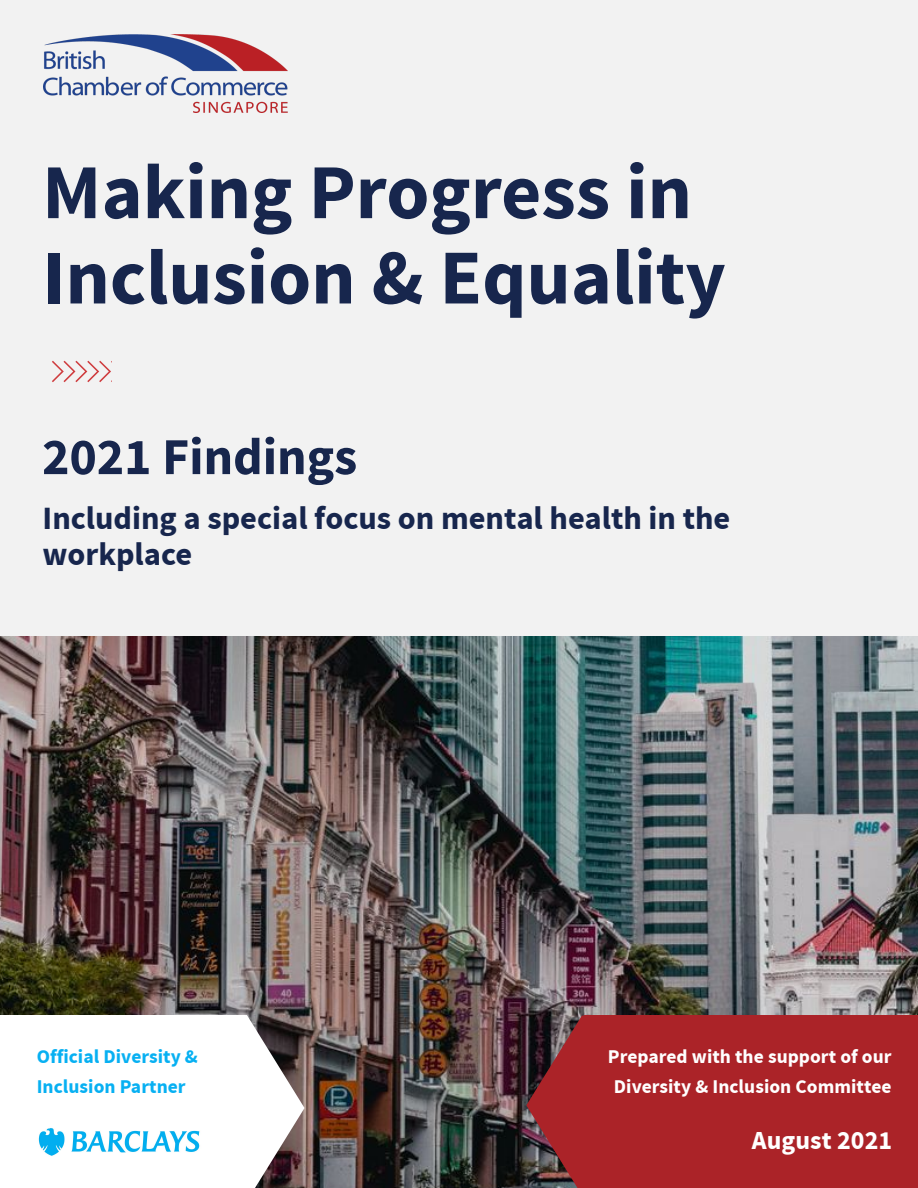
<style>
.page{position:relative;width:918px;height:1188px;background:#fff}
.page>*{position:absolute;margin:0;border:0;box-sizing:border-box;transform-origin:0 0}
.t1{font:700 77.7px/85.3px "Source Sans Pro";color:#17264d}
.t2{font:700 51.9px "Source Sans Pro";color:#17264d}
.t3{font:700 32.4px/35.7px "Source Sans Pro";color:#17264d}
.t4{font:700 25.95px "Source Sans Pro";letter-spacing:.005em;color:#fff}
.t5{font:700 19.5px/30.3px "Source Sans Pro";letter-spacing:.005em;color:#fff;text-align:center}
.t6{font:700 19.5px/30.3px "Source Sans Pro";letter-spacing:.005em;color:#07b0f2}
</style>
<div class="page">
<img style="left:0;top:636px;width:918px;height:552px">
<div style="left:0;top:0;width:918px;height:636px;background:#f2f2f2"></div>
<div style="left:584px;top:1016px;width:334px;height:172px;background:#ab2328"></div>
<img style="left:526px;top:1016px;width:58px;height:172px">
<img style="left:44px;top:34px;width:243px;height:78px">
<div style="left:0;top:1015px;width:245px;height:173px;background:#fff"></div>
<svg style="left:245px;top:1015px;width:60px;height:173px"></svg>
<img style="left:38px;top:1128px;width:162px;height:28px">
<svg style="left:52px;top:361px;width:60px;height:21px"></svg>
<h1 class="t1" style="left:42px;top:153px;width:685px">Making Progress in<br>Inclusion &amp; Equality</h1>
<h2 class="t2" style="left:42px;top:424px;width:317px">2021 Findings</h2>
<h3 class="t3" style="left:43px;top:502px;width:689px">Including a special focus on mental health in the workplace</h3>
<p class="t6" style="left:37px;top:1042px;width:163px">Official Diversity &amp;<br>Inclusion Partner</p>
<p class="t5" style="left:608px;top:1042px;width:285px">Prepared with the support of our<br>Diversity &amp; Inclusion Committee</p>
<h3 class="t4" style="left:752px;top:1124px;width:142px">August 2021</h3>
</div>
